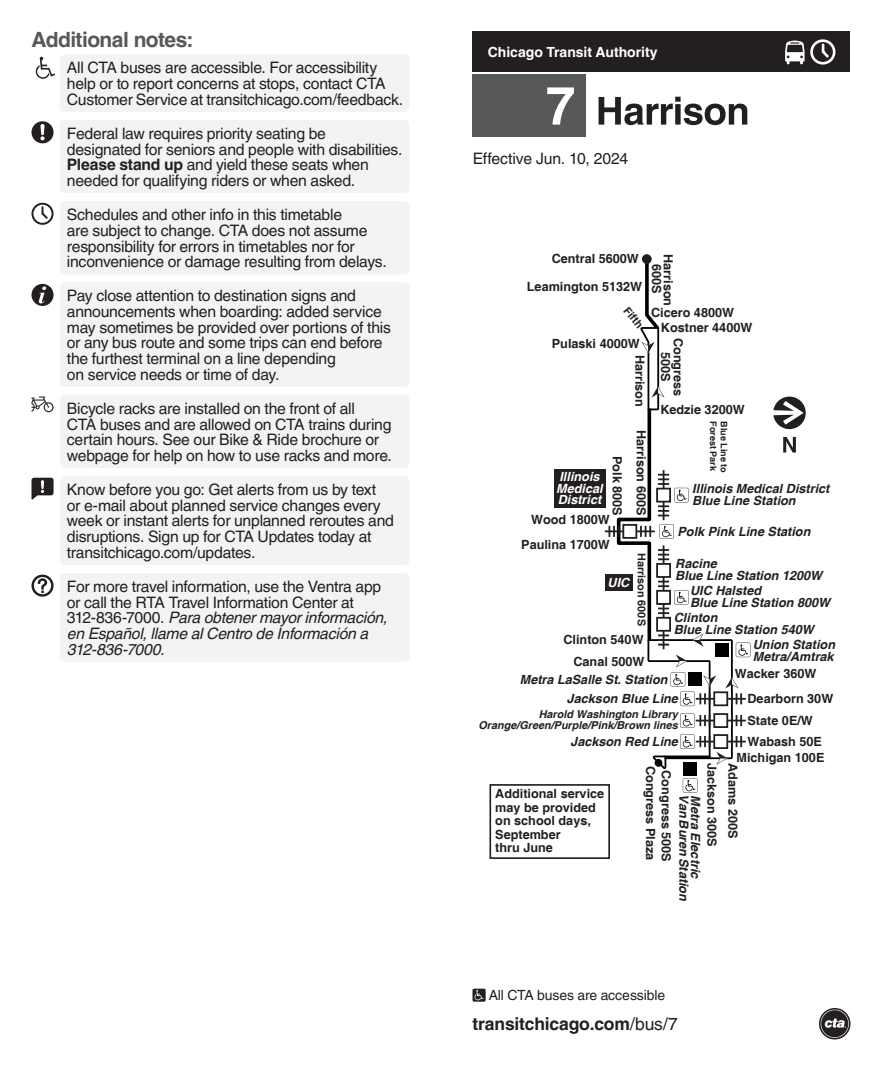
<style>
.page{position:relative;width:882px;height:1071px;background:#fff}
.page>*{position:absolute;margin:0;border:0;box-sizing:border-box;transform-origin:0 0}
.t1{font:700 21px "Helvetica LT Pro";letter-spacing:-.025em;color:#57585a}
.t2{font:700 17.5px "Helvetica LT Pro";letter-spacing:-.01em;color:#231f20}
.t3{font:15.75px/15.8px "Helvetica LT Pro";letter-spacing:-.02em;color:#231f20}
.t4{font:14px "Helvetica LT Pro";letter-spacing:-.01em;color:#231f20}
.t5{font:700 14px "Helvetica LT Pro";color:#fff}
.t6{font:700 12.6px/13.5px "Helvetica";color:#231f20;text-align:center}
.t7{font:italic 700 12.6px/11.4px "Helvetica";color:#231f20}
.t8{font:italic 700 12.6px/11.7px "Helvetica";color:#fff}
.t9{font:italic 700 10.85px/10.8px "Helvetica";color:#231f20;text-align:right}
.t10{font:700 10.85px "Helvetica";color:#231f20}
.t11{font:700 9.1px "Helvetica";color:#231f20}
.s1{font-weight:700}
.s2{font-style:italic}
.s3{font-weight:400}
</style>
<div class="page">
<div style="left:60px;top:120px;width:349px;height:73px;background:#f2f3f4;border-radius:5px"></div>
<div style="left:60px;top:54px;width:349px;height:58px;background:#f2f3f4;border-radius:5px"></div>
<div style="left:60px;top:201px;width:349px;height:73px;background:#f2f3f4;border-radius:5px"></div>
<div style="left:60px;top:395px;width:349px;height:73px;background:#f2f3f4;border-radius:5px"></div>
<div style="left:60px;top:282px;width:349px;height:105px;background:#f2f3f4;border-radius:5px"></div>
<div style="left:60px;top:476px;width:349px;height:89px;background:#f2f3f4;border-radius:5px"></div>
<div style="left:60px;top:573px;width:349px;height:89px;background:#f2f3f4;border-radius:5px"></div>
<svg style="left:819px;top:1008px;width:31px;height:32px"></svg>
<div style="left:472px;top:32px;width:378px;height:40px;background:#231f20"></div>
<div style="left:810px;top:39px;width:25px;height:26px;border:3px solid #fff;border-radius:50%"></div>
<svg style="left:819px;top:42px;width:12px;height:18px"></svg>
<svg style="left:785px;top:41px;width:20px;height:24px"></svg>
<svg style="left:32px;top:121px;width:22px;height:22px"></svg>
<svg style="left:32px;top:203px;width:22px;height:22px"></svg>
<svg style="left:32px;top:284px;width:22px;height:22px"></svg>
<svg style="left:32px;top:575px;width:22px;height:22px"></svg>
<svg style="left:31px;top:478px;width:23px;height:22px"></svg>
<svg style="left:36px;top:57px;width:19px;height:22px"></svg>
<svg style="left:32px;top:397px;width:22px;height:15px"></svg>
<div style="left:472px;top:989px;width:14px;height:13px;background:#231f20;border-radius:2px"></div>
<svg style="left:475px;top:990px;width:9px;height:10px"></svg>
<svg style="left:783px;top:437px;width:13px;height:16px"></svg>
<svg style="left:773px;top:396px;width:33px;height:34px"></svg>
<svg style="left:642px;top:254px;width:10px;height:10px"></svg>
<div style="left:489px;top:784px;width:121px;height:75px;border:2px solid #231f20"></div>
<div style="left:555px;top:470px;width:51px;height:38px;background:#231f20"></div>
<div style="left:606px;top:575px;width:27px;height:16px;background:#231f20"></div>
<div style="left:683px;top:762px;width:13px;height:13px;background:#000"></div>
<svg style="left:683px;top:778px;width:14px;height:15px"></svg>
<hr style="left:605px;top:530px;width:50px;height:2px;background:#231f20">
<svg style="left:609px;top:258px;width:141px;height:511px"></svg>
<div style="left:472px;top:74px;width:114px;height:63px;background:#57585a"></div>
<svg style="left:547px;top:87px;width:27px;height:38px"></svg>
<svg style="left:599px;top:97px;width:148px;height:28px"></svg>
<p class="t1" style="left:32px;top:26px;width:163px">Additional notes:</p>
<p class="t3" style="left:67px;top:60px;width:338px">All CTA buses are accessible. For accessibility help or to report concerns at stops, contact CTA<br>Customer Service at transitchicago.com/feedback.</p>
<p class="t3" style="left:67px;top:125px;width:337px">Federal law requires priority seating be designated for seniors and people with disabilities.<br><span class="s1">Please stand up</span> and yield these seats when needed for qualifying riders or when asked.</p>
<p class="t3" style="left:67px;top:207px;width:321px">Schedules and other info in this timetable<br>are subject to change. CTA does not assume responsibility for errors in timetables nor for inconvenience or damage resulting from delays.</p>
<p class="t3" style="left:67px;top:288px;width:326px">Pay close attention to destination signs and announcements when boarding: added service may sometimes be provided over portions of this or any bus route and some trips can end before the furthest terminal on a line depending<br>on service needs or time of day.</p>
<p class="t3" style="left:67px;top:400px;width:327px">Bicycle racks are installed on the front of all<br>CTA buses and are allowed on CTA trains during certain hours. See our Bike &amp; Ride brochure or webpage for help on how to use racks and more.</p>
<p class="t3" style="left:67px;top:482px;width:329px">Know before you go: Get alerts from us by text<br>or e-mail about planned service changes every week or instant alerts for unplanned reroutes and disruptions. Sign up for CTA Updates today at transitchicago.com/updates.</p>
<p class="t3" style="left:67px;top:578px;width:322px">For more travel information, use the Ventra app or call the RTA Travel Information Center at 312-836-7000. <span class="s2">Para obtener mayor información, en Español, llame al Centro de Información a 312-836-7000.</span></p>
<p class="t5" style="left:488px;top:44px;width:171px">Chicago Transit Authority</p>
<p class="t3" style="left:473px;top:151px;width:157px">Effective Jun. 10, 2024</p>
<p class="t6" style="left:552px;top:252px;width:89px">Central 5600W</p>
<p class="t6" style="left:527px;top:281px;width:117px">Leamington 5132W</p>
<p class="t10" style="left:631px;top:304px;width:25px;rotate:50deg">Fifth</p>
<p class="t6" style="left:674px;top:254px;width:54px;line-height:11.7px;rotate:90deg">Harrison<br>600S</p>
<p class="t6" style="left:651px;top:307px;width:84px">Cicero 4800W</p>
<p class="t6" style="left:661px;top:321px;width:93px">Kostner 4400W</p>
<p class="t6" style="left:552px;top:338px;width:89px">Pulaski 4000W</p>
<p class="t6" style="left:684px;top:338px;width:60px;line-height:12.6px;rotate:90deg">Congress<br>500S</p>
<p class="t6" style="left:660px;top:403px;width:86px">Kedzie 3200W</p>
<p class="t6" style="left:646px;top:355px;width:54px;rotate:90deg">Harrison</p>
<p class="t6" style="left:623px;top:456px;width:61px;rotate:90deg">Polk 800S</p>
<p class="t8" style="left:556px;top:471px;width:48px">Illinois<br>Medical<br>District</p>
<p class="t6" style="left:531px;top:513px;width:80px">Wood 1800W</p>
<p class="t6" style="left:521px;top:538px;width:90px">Paulina 1700W</p>
<p class="t6" style="left:647px;top:430px;width:87px;rotate:90deg">Harrison 600S</p>
<p class="t11" style="left:719px;top:421px;width:51px;rotate:90deg">Forest Park</p>
<p class="t11" style="left:730px;top:421px;width:53px;rotate:90deg">Blue Line to</p>
<p class="t7" style="left:692px;top:484px;width:139px">Illinois Medical District<br>Blue Line Station</p>
<p class="t7" style="left:678px;top:527px;width:134px">Polk Pink Line Station</p>
<p class="t10" style="left:648px;top:553px;width:74px;rotate:90deg">Harrison 600S</p>
<p class="t7" style="left:675px;top:559px;width:148px">Racine<br>Blue Line Station 1200W</p>
<p class="t7" style="left:690px;top:586px;width:141px">UIC Halsted<br>Blue Line Station 800W</p>
<p class="t7" style="left:674px;top:613px;width:141px">Clinton<br>Blue Line Station 540W</p>
<p class="t8" style="left:608px;top:577px;width:23px">UIC</p>
<p class="t6" style="left:563px;top:634px;width:82px">Clinton 540W</p>
<p class="t7" style="left:753px;top:640px;width:84px">Union Station<br>Metra/Amtrak</p>
<p class="t6" style="left:748px;top:688px;width:87px;line-height:21.3px;text-align:left">Dearborn 30W<br>State 0E/W<br>Wabash 50E</p>
<p class="t6" style="left:737px;top:752px;width:89px">Michigan 100E</p>
<p class="t6" style="left:573px;top:655px;width:73px">Canal 500W</p>
<p class="t6" style="left:735px;top:668px;width:83px">Wacker 360W</p>
<p class="t7" style="left:520px;top:675px;width:149px">Metra LaSalle St. Station</p>
<p class="t7" style="left:567px;top:693px;width:113px">Jackson Blue Line</p>
<p class="t7" style="left:570px;top:736px;width:109px">Jackson Red Line</p>
<p class="t9" style="left:478px;top:709px;width:201px">Harold Washington Library<br>Orange/Green/Purple/Pink/Brown lines</p>
<p class="t6" style="left:718px;top:763px;width:85px;rotate:90deg">Jackson 300S</p>
<p class="t6" style="left:657px;top:766px;width:96px;rotate:90deg">Congress Plaza</p>
<p class="t6" style="left:739px;top:763px;width:77px;rotate:90deg">Adams 200S</p>
<p class="t6" style="left:672px;top:770px;width:93px;rotate:90deg">Congress 500S</p>
<p class="t6" style="left:495px;top:788px;width:111px;text-align:left">Additional service may be provided on school days,<br>September<br>thru June</p>
<p class="t7" style="left:689px;top:794px;width:109px;rotate:90deg">Van Buren Station</p>
<p class="t7" style="left:701px;top:795px;width:85px;rotate:90deg">Metra Electric</p>
<p class="t4" style="left:489px;top:987px;width:178px">All CTA buses are accessible</p>
<p class="t2" style="left:472px;top:1013px;width:207px">transitchicago.com<span class="s3">/bus/7</span></p>
</div>
